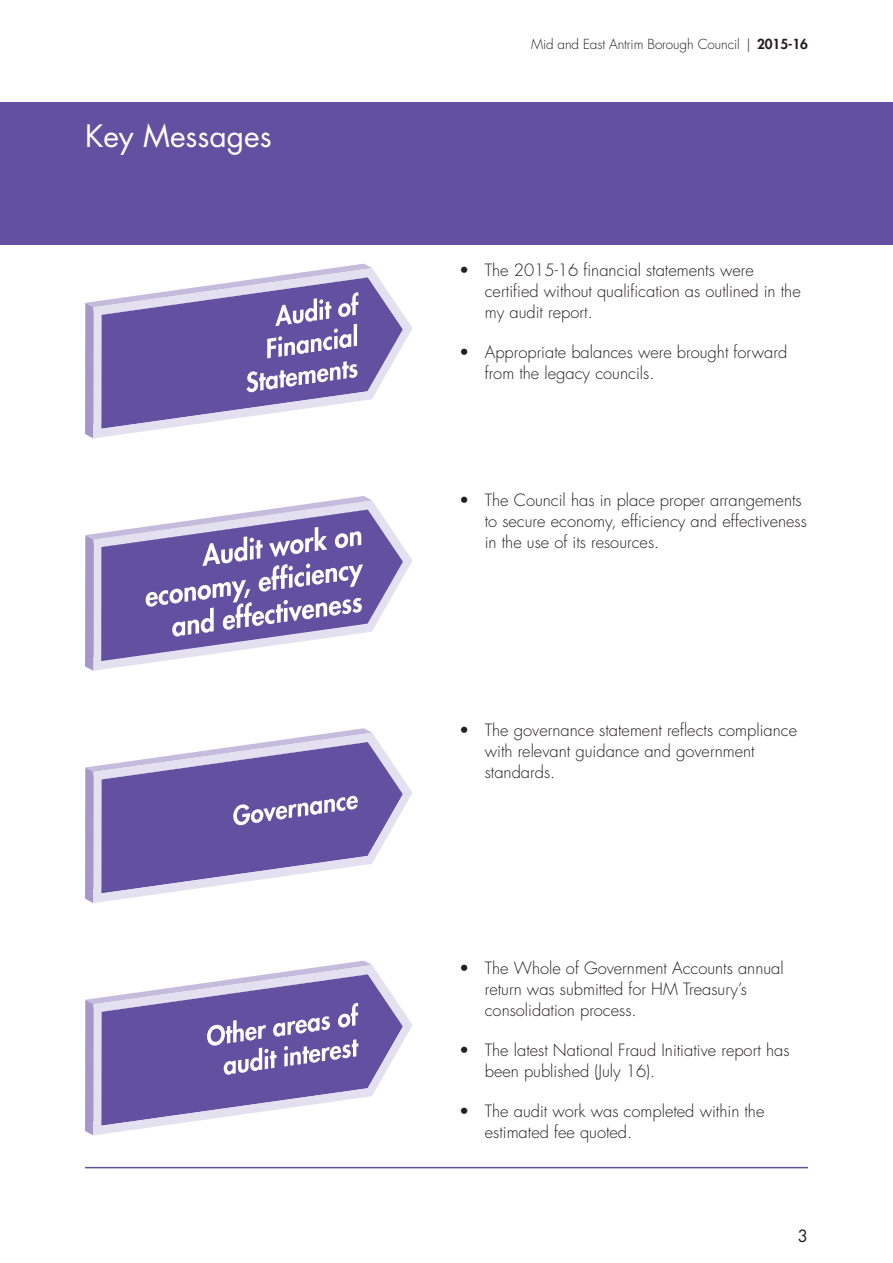
<style>
.page{position:relative;width:893px;height:1263px;background:#fff}
.page>*{position:absolute;margin:0;border:0;box-sizing:border-box;transform-origin:0 0}
.t1{font:30px "Futura";color:#fff}
.t2{font:300 16.5px/21px "Futura";color:#231f20}
.Top_strip_text{font:16.5px "Futura";color:#231f20}
.t3{font:300 13.5px "Futura";letter-spacing:-.005em;color:#231f20}
.s1{font-weight:800}
</style>
<div class="page">
<div style="left:0;top:102px;width:893px;height:142px;background:#6350a1"></div>
<hr style="left:85px;top:1167px;width:723px;height:1px;background:#6350a1">
<svg style="left:85px;top:264px;width:287px;height:174px"></svg>
<svg style="left:93px;top:268px;width:320px;height:170px;fill:#6350a1"></svg>
<svg style="left:85px;top:496px;width:318px;height:175px"></svg>
<svg style="left:85px;top:728px;width:287px;height:175px"></svg>
<svg style="left:93px;top:733px;width:320px;height:170px;fill:#6350a1"></svg>
<svg style="left:85px;top:960px;width:287px;height:175px"></svg>
<svg style="left:93px;top:965px;width:319px;height:170px;fill:#6350a1"></svg>
<h1 class="t1" style="left:85px;top:116px;width:188px">Key Messages</h1>
<p class="t3" style="left:531px;top:36px;width:278px">Mid and East Antrim Borough Council | <span class="s1">2015-16</span></p>
<p class="t2" style="left:485px;top:260px;width:318px;text-indent:-26px">• The 2015-16 financial statements were certified without qualification as outlined in the my audit report.</p>
<p class="t2" style="left:485px;top:342px;width:304px;text-indent:-26px">• Appropriate balances were brought forward from the legacy councils.</p>
<p class="t2" style="left:485px;top:490px;width:324px;text-indent:-26px">• The Council has in place proper arrangements to secure economy, efficiency and effectiveness in the use of its resources.</p>
<p class="t2" style="left:485px;top:719px;width:314px;text-indent:-26px">• The governance statement reflects compliance with relevant guidance and government standards.</p>
<p class="t2" style="left:485px;top:958px;width:300px;text-indent:-26px">• The Whole of Government Accounts annual return was submitted for HM Treasury’s consolidation process.</p>
<p class="t2" style="left:485px;top:1040px;width:306px;text-indent:-26px">• The latest National Fraud Initiative report has been published (July 16).</p>
<p class="t2" style="left:485px;top:1101px;width:281px;text-indent:-26px">• The audit work was completed within the estimated fee quoted.</p>
<p class="Top_strip_text" style="left:798px;top:1225px;width:12px">3</p>
</div>
